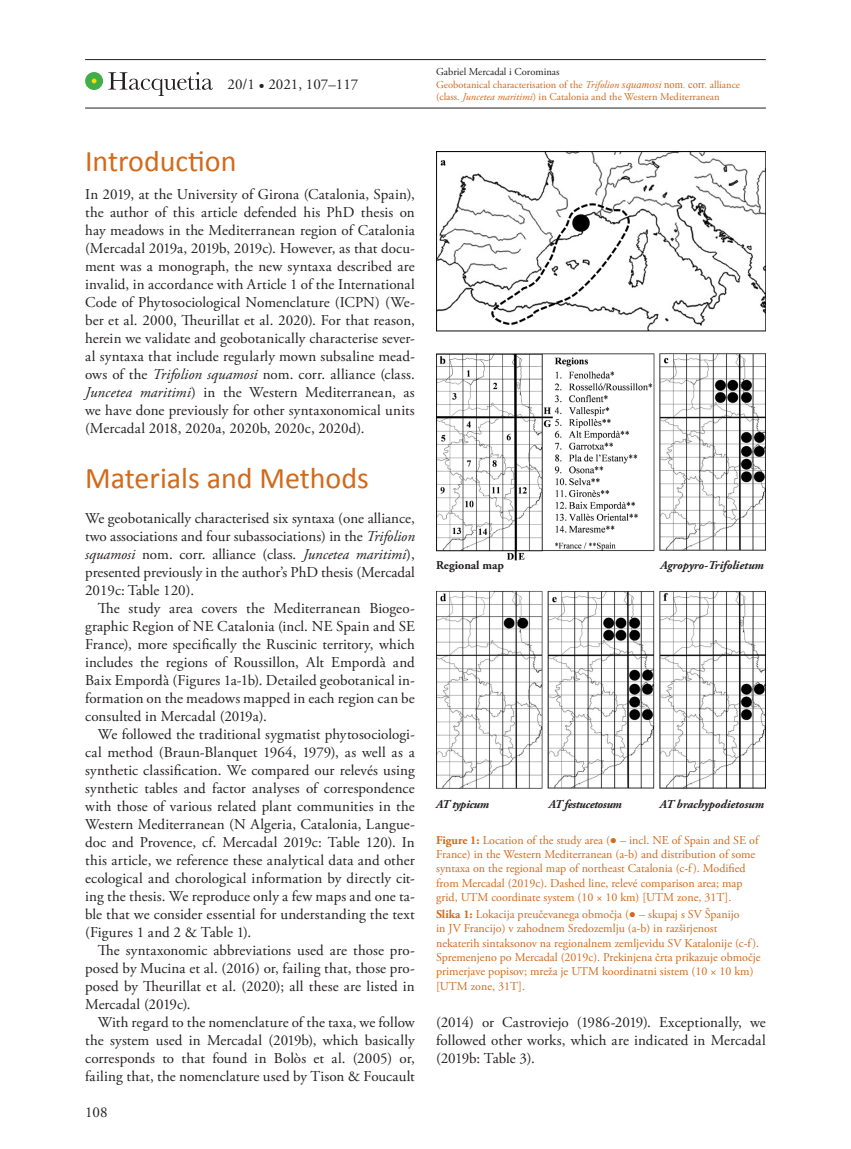
<style>
.page{position:relative;width:851px;height:1149px;background:#fff}
.page>*{position:absolute;margin:0;border:0;box-sizing:border-box;transform-origin:0 0}
._4_Naslov_1{font:30px "Calibri";color:#d3691a}
._5b_besedilo_z_odmik{font:15px/18px "Adobe Garamond Pro";letter-spacing:.01em;color:#231f20;text-align:justify}
._5a_besedilo_brez_od{font:15px/18px "Adobe Garamond Pro";color:#231f20;text-align:justify}
._6_tekst_k_slikam{font:12px/14.4px "Adobe Garamond Pro";color:#d3691a}
._5a_besedilo_brez_od-2{font:italic 700 12px "Adobe Garamond Pro";letter-spacing:-.005em;color:#231f20}
._5a_besedilo_brez_od-3{font:italic 700 12px "Adobe Garamond Pro";letter-spacing:-.03em;color:#231f20}
._5a_besedilo_brez_od-4{font:700 12px "Adobe Garamond Pro";color:#231f20}
.t1{font:10.5px/12.6px "Adobe Garamond Pro";color:#d3691a}
.s1{font-style:italic}
.s2{color:#231f20}
.s3{font-family:"Times New Roman";font-style:italic}
.s4{font-family:"Times New Roman"}
.s5{font-weight:700}
.s6{font-family:"Times New Roman";font-weight:700}
</style>
<div class="page">
<hr style="left:85px;top:59px;width:680px;height:1px;background:#231f20">
<hr style="left:85px;top:108px;width:680px;height:1px;background:#231f20">
<svg style="left:108px;top:72px;width:105px;height:24px"></svg>
<div style="left:85px;top:72px;width:18px;height:18px;background:#40ae49;border-radius:50%"></div>
<svg style="left:92px;top:79px;width:4px;height:4px"></svg>
<img style="left:436px;top:151px;width:329px;height:638px">
<div style="left:436px;top:556px;width:68px;height:17px;background:#fff"></div>
<div style="left:660px;top:556px;width:105px;height:17px;background:#fff"></div>
<p class="_5a_besedilo_brez_od" style="left:227px;top:76px;width:132px">20/1 • 2021, 107–117</p>
<p class="_4_Naslov_1" style="left:85px;top:142px;width:153px">Introduction</p>
<p class="_5a_besedilo_brez_od" style="left:85px;top:185px;width:331px">In 2019, at the University of Girona (Catalonia, Spain), the author of this article defended his PhD thesis on hay meadows in the Mediterranean region of Catalonia (Mercadal 2019a, 2019b, 2019c). However, as that docu&shy;ment was a monograph, the new syntaxa described are invalid, in accordance with Article 1 of the International Code of Phytosociological Nomenclature (ICPN) (We&shy;ber et al. 2000, Theurillat et al. 2020). For that reason, herein we validate and geobotanically characterise sever&shy;al syntaxa that include regularly mown subsaline mead&shy;ows of the <span class="s1">Trifolion squamosi</span> nom. corr. alliance (class.<br><span class="s1">Juncetea maritimi</span>) in the Western Mediterranean, as we have done previously for other syntaxonomical units (Mercadal 2018, 2020a, 2020b, 2020c, 2020d).</p>
<p class="_4_Naslov_1" style="left:85px;top:459px;width:285px">Materials and Methods</p>
<p class="_5a_besedilo_brez_od" style="left:85px;top:509px;width:331px">We geobotanically characterised six syntaxa (one alliance, two associations and four subassociations) in the <span class="s1">Trifolion squamosi</span> nom. corr. alliance (class. <span class="s1">Juncetea maritimi</span>), presented previously in the author’s PhD thesis (Mercadal 2019c: Table 120).</p>
<p class="_5b_besedilo_z_odmik" style="left:85px;top:599px;width:331px;text-indent:13px">The study area covers the Mediterranean Biogeo&shy;graphic Region of NE Catalonia (incl. NE Spain and SE France), more specifically the Ruscinic territory, which includes the regions of Roussillon, Alt Empordà and Baix Empordà (Figures 1a-1b). Detailed geobotanical in&shy;formation on the meadows mapped in each region can be consulted in Mercadal (2019a).</p>
<p class="_5b_besedilo_z_odmik" style="left:85px;top:725px;width:331px;text-indent:13px">We followed the traditional sygmatist phytosociologi&shy;cal method (Braun-Blanquet 1964, 1979), as well as a synthetic classification. We compared our relevés using synthetic tables and factor analyses of correspondence with those of various related plant communities in the Western Mediterranean (N Algeria, Catalonia, Langue&shy;doc and Provence, cf. Mercadal 2019c: Table 120). In this article, we reference these analytical data and other ecological and chorological information by directly cit&shy;ing the thesis. We reproduce only a few maps and one ta&shy;ble that we consider essential for understanding the text (Figures 1 and 2 &amp; Table 1).</p>
<p class="_5b_besedilo_z_odmik" style="left:85px;top:941px;width:331px;text-indent:13px">The syntaxonomic abbreviations used are those pro&shy;posed by Mucina et al. (2016) or, failing that, those pro&shy;posed by Theurillat et al. (2020); all these are listed in Mercadal (2019c).</p>
<p class="_5b_besedilo_z_odmik" style="left:85px;top:1013px;width:331px;text-indent:13px">With regard to the nomenclature of the taxa, we follow the system used in Mercadal (2019b), which basically corresponds to that found in Bolòs et al. (2005) or, failing that, the nomenclature used by Tison &amp; Foucault</p>
<p class="_5a_besedilo_brez_od" style="left:85px;top:1103px;width:24px">108</p>
<p class="t1" style="left:436px;top:66px;width:305px"><span class="s2">Gabriel Mercadal i Corominas<br></span>Geobotanical characterisation of the <span class="s1">Trifolion</span> <span class="s3">squamosi</span> <span class="s4">nom. corr.</span> alliance (class. <span class="s1">Juncetea maritimi</span>) in Catalonia and the Western Mediterranean</p>
<p class="_5a_besedilo_brez_od-4" style="left:436px;top:558px;width:69px">Regional map</p>
<p class="_5a_besedilo_brez_od-2" style="left:660px;top:558px;width:105px">Agropyro-Trifolietum</p>
<p class="_5a_besedilo_brez_od-3" style="left:436px;top:796px;width:54px">AT typicum</p>
<p class="_5a_besedilo_brez_od-3" style="left:548px;top:796px;width:75px">AT festucetosum</p>
<p class="_5a_besedilo_brez_od-2" style="left:659px;top:796px;width:106px">AT brachypodietosum</p>
<p class="_6_tekst_k_slikam" style="left:436px;top:832px;width:324px"><span class="s5">Figure 1:</span> Location of the study area (<span class="s6">●</span> – incl. NE of Spain and SE of France) in the Western Mediterranean (a-b) and distribution of some syntaxa on the regional map of northeast Catalonia (c-f). Modified from Mercadal (2019c). Dashed line, relevé comparison area; map grid, UTM coordinate system (10 × 10 km) [UTM zone, 31T].</p>
<p class="_6_tekst_k_slikam" style="left:436px;top:906px;width:326px"><span class="s5">Slika 1:</span> Lokacija preučevanega območja (<span class="s6">●</span> – skupaj s SV Španijo<br>in JV Francijo) v zahodnem Sredozemlju (a-b) in razširjenost nekaterih sintaksonov na regionalnem zemljevidu SV Katalonije (c-f).<br>Spremenjeno po Mercadal (2019c). Prekinjena črta prikazuje območje primerjave popisov; mreža je UTM koordinatni sistem (10 × 10 km) [UTM zone, 31T].</p>
<p class="_5b_besedilo_z_odmik" style="left:436px;top:1013px;width:331px">(2014) or Castroviejo (1986-2019). Exceptionally, we followed other works, which are indicated in Mercadal (2019b: Table 3).</p>
</div>
